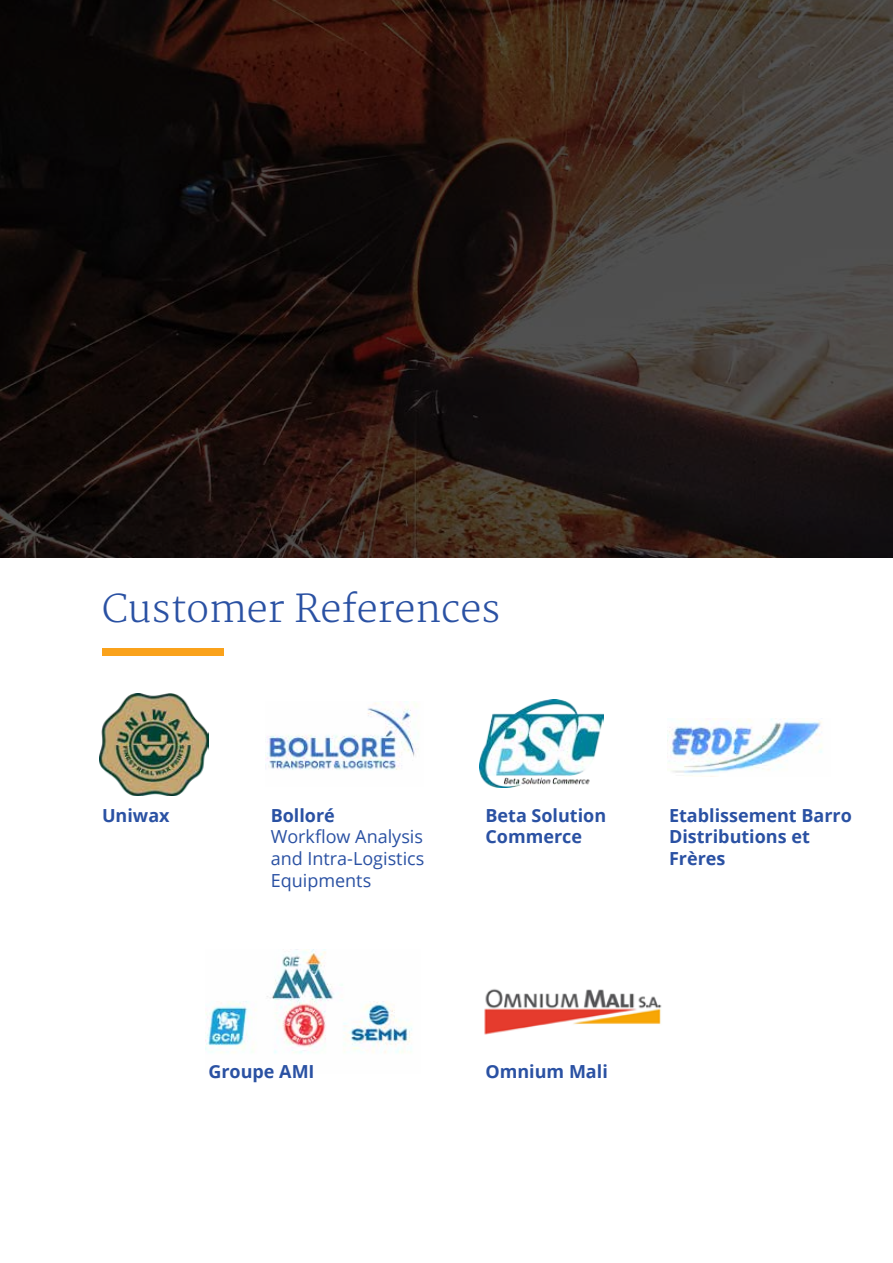
<style>
.page{position:relative;width:893px;height:1263px;background:#fff}
.page>*{position:absolute;margin:0;border:0;box-sizing:border-box;transform-origin:0 0}
.t1{font:300 37.5px "Merriweather";color:#2a51a3}
.t2{font:700 18px/21.6px "Open Sans";color:#2a51a3}
.t3{font:18px/21.6px "Open Sans";color:#2a51a3;text-align:justify}
</style>
<div class="page">
<div style="left:102px;top:648px;width:122px;height:8px;background:#faa21b"></div>
<svg style="left:0;top:0;width:893px;height:558px;background:#291e1a"></svg>
<img style="left:99px;top:693px;width:110px;height:102px">
<img style="left:206px;top:950px;width:206px;height:104px">
<img style="left:266px;top:702px;width:151px;height:68px">
<img style="left:480px;top:699px;width:123px;height:88px">
<img style="left:484px;top:989px;width:178px;height:46px">
<img style="left:668px;top:719px;width:154px;height:58px">
<h1 class="t1" style="left:102px;top:587px;width:400px">Customer References</h1>
<p class="t2" style="left:102px;top:804px;width:69px">Uniwax</p>
<p class="t2" style="left:271px;top:804px;width:66px">Bolloré</p>
<p class="t3" style="left:271px;top:825px;width:155px">Workflow Analysis and Intra-Logistics Equipments</p>
<p class="t2" style="left:485px;top:804px;width:122px">Beta Solution<br>Commerce</p>
<p class="t2" style="left:669px;top:804px;width:184px">Etablissement Barro<br>Distributions et<br>Frères</p>
<p class="t2" style="left:208px;top:1060px;width:108px">Groupe AMI</p>
<p class="t2" style="left:485px;top:1060px;width:124px">Omnium Mali</p>
</div>
